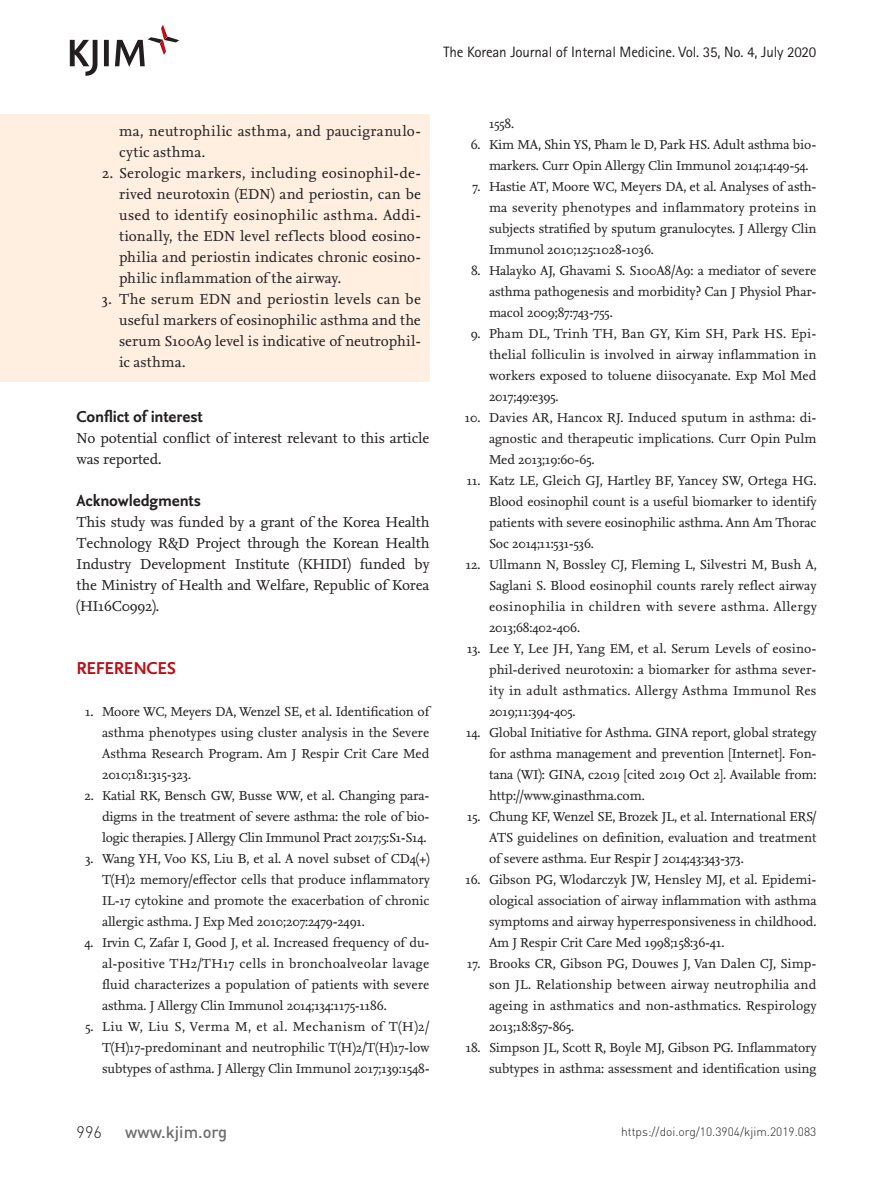
<style>
.page{position:relative;width:893px;height:1191px;background:#fff}
.page>*{position:absolute;margin:0;border:0;box-sizing:border-box;transform-origin:0 0}
.제목1{font:700 18px "Nexus Sans";letter-spacing:-.025em;color:#bb1018}
.제목2{font:700 16.5px "Nexus Sans";letter-spacing:-.01em;color:#231f20}
.t1{font:500 16.5px "DIN Pro";color:#6c6d70}
.t2{font:300 16.5px "DIN Pro";color:#231f20}
.본문첫단락{font:15px/21px "Nexus Serif";letter-spacing:-.01em;color:#231f20;text-align:justify}
.t3{font:15px "Rotis Sans Serif Std";letter-spacing:-.01em;color:#231f20}
.본문첫단락-2{font:15px/21px "Nexus Serif";letter-spacing:.02em;color:#231f20}
.t4{font:13.5px/21px "Nexus Serif";letter-spacing:-.01em;color:#231f20;text-align:justify}
.t5{font:300 12px "DIN Pro";color:#231f20}
</style>
<div class="page">
<svg style="left:70px;top:25px;width:109px;height:51px"></svg>
<div style="left:0;top:114px;width:429px;height:268px;background:#feefe1"></div>
<p class="t3" style="left:443px;top:43px;width:374px">The Korean Journal of Internal Medicine. Vol. 35, No. 4, July 2020</p>
<p class="본문첫단락-2" style="left:119px;top:121px;width:303px">ma, neutrophilic asthma, and paucigranulo&shy;cytic asthma.</p>
<p class="본문첫단락" style="left:119px;top:163px;width:303px;text-indent:-17px">2. Serologic markers, including eosinophil-de&shy;rived neurotoxin (EDN) and periostin, can be used to identify eosinophilic asthma. Addi&shy;tionally, the EDN level ref lects blood eosino&shy;philia and periostin indicates chronic eosino&shy;philic inflammation of the airway.</p>
<p class="본문첫단락" style="left:119px;top:289px;width:303px;text-indent:-17px">3. The serum EDN and periostin levels can be useful markers of eosinophilic asthma and the serum S100A9 level is indicative of neutrophil&shy;ic asthma.</p>
<p class="제목2" style="left:77px;top:406px;width:128px">Conflict of interest</p>
<p class="본문첫단락" style="left:77px;top:427px;width:354px">No potential conflict of interest relevant to this article was reported.</p>
<p class="제목2" style="left:77px;top:490px;width:126px">Acknowledgments</p>
<p class="본문첫단락" style="left:77px;top:511px;width:354px">This study was funded by a grant of the Korea Health Technology R&amp;D Project through the Korean Health Industry Development Institute (KHIDI) funded by the Ministry of Health and Welfare, Republic of Korea (HI16C0992).</p>
<p class="제목1" style="left:77px;top:656px;width:101px">REFERENCES</p>
<p class="t4" style="left:102px;top:700px;width:329px;text-indent:-17px">1. Moore WC, Meyers DA, Wenzel SE, et al. Identification of asthma phenotypes using cluster analysis in the Severe Asthma Research Program. Am J Respir Crit Care Med 2010;181:315-323.</p>
<p class="t4" style="left:102px;top:784px;width:329px;text-indent:-17px">2. Katial RK, Bensch GW, Busse WW, et al. Changing para&shy;digms in the treatment of severe asthma: the role of bio&shy;logic therapies. J Allergy Clin Immunol Pract 2017;5:S1-S14.</p>
<p class="t4" style="left:102px;top:847px;width:329px;text-indent:-17px">3. Wang YH, Voo KS, Liu B, et al. A novel subset of CD4(+)<br>T(H)2 memory/effector cells that produce inflammatory IL-17 cytokine and promote the exacerbation of chronic allergic asthma. J Exp Med 2010;207:2479-2491.</p>
<p class="t4" style="left:102px;top:931px;width:329px;text-indent:-18px">4. Irvin C, Zafar I, Good J, et al. Increased frequency of du&shy;al-positive TH2/TH17 cells in bronchoalveolar lavage fluid characterizes a population of patients with severe asthma. J Allergy Clin Immunol 2014;134:1175-1186.</p>
<p class="t4" style="left:102px;top:1015px;width:329px;text-indent:-17px">5. Liu W, Liu S, Verma M, et al. Mechanism of T(H)2/ T(H)17-predominant and neutrophilic T(H)2/T(H)17-low subtypes of asthma. J Allergy Clin Immunol 2017;139:1548-</p>
<p class="t4" style="left:489px;top:112px;width:27px">1558.</p>
<p class="t4" style="left:489px;top:133px;width:329px;text-indent:-18px">6. Kim MA, Shin YS, Pham le D, Park HS. Adult asthma bio&shy;markers. Curr Opin Allergy Clin Immunol 2014;14:49-54.</p>
<p class="t4" style="left:489px;top:175px;width:329px;text-indent:-17px">7. Hastie AT, Moore WC, Meyers DA, et al. Analyses of asth&shy;ma severity phenotypes and inflammatory proteins in subjects stratified by sputum granulocytes. J Allergy Clin Immunol 2010;125:1028-1036.</p>
<p class="t4" style="left:489px;top:259px;width:329px;text-indent:-18px">8. Halayko AJ, Ghavami S. S100A8/A9: a mediator of severe asthma pathogenesis and morbidity? Can J Physiol Phar&shy;macol 2009;87:743-755.</p>
<p class="t4" style="left:489px;top:322px;width:329px;text-indent:-18px">9. Pham DL, Trinh TH, Ban GY, Kim SH, Park HS. Epi&shy;thelial folliculin is involved in airway inflammation in workers exposed to toluene diisocyanate. Exp Mol Med 2017;49:e395.</p>
<p class="t4" style="left:489px;top:406px;width:329px;text-indent:-24px">10. Davies AR, Hancox RJ. Induced sputum in asthma: di&shy;agnostic and therapeutic implications. Curr Opin Pulm Med 2013;19:60-65.</p>
<p class="t4" style="left:489px;top:469px;width:329px;text-indent:-22px">11. Katz LE, Gleich GJ, Hartley BF, Yancey SW, Ortega HG.<br>Blood eosinophil count is a useful biomarker to identify patients with severe eosinophilic asthma. Ann Am Thorac Soc 2014;11:531-536.</p>
<p class="t4" style="left:489px;top:553px;width:329px;text-indent:-23px">12. Ullmann N, Bossley CJ, Fleming L, Silvestri M, Bush A, Saglani S. Blood eosinophil counts rarely reflect airway eosinophilia in children with severe asthma. Allergy 2013;68:402-406.</p>
<p class="t4" style="left:489px;top:637px;width:329px;text-indent:-22px">13. Lee Y, Lee JH, Yang EM, et al. Serum Levels of eosino&shy;phil-derived neurotoxin: a biomarker for asthma sever&shy;ity in adult asthmatics. Allergy Asthma Immunol Res 2019;11:394-405.</p>
<p class="t4" style="left:489px;top:721px;width:329px;text-indent:-23px">14. Global Initiative for Asthma. GINA report, global strategy for asthma management and prevention [Internet]. Fon&shy;tana (WI): GINA, c2019 [cited 2019 Oct 2]. Available from: http://www.ginasthma.com.</p>
<p class="t4" style="left:489px;top:805px;width:329px;text-indent:-22px">15. Chung KF, Wenzel SE, Brozek JL, et al. International ERS/ ATS guidelines on definition, evaluation and treatment of severe asthma. Eur Respir J 2014;43:343-373.</p>
<p class="t4" style="left:489px;top:868px;width:329px;text-indent:-24px">16. Gibson PG, Wlodarczyk JW, Hensley MJ, et al. Epidemi&shy;ological association of airway inflammation with asthma symptoms and airway hyperresponsiveness in childhood.<br>Am J Respir Crit Care Med 1998;158:36-41.</p>
<p class="t4" style="left:489px;top:952px;width:329px;text-indent:-22px">17. Brooks CR, Gibson PG, Douwes J, Van Dalen CJ, Simp&shy;son JL. Relationship between airway neutrophilia and ageing in asthmatics and non-asthmatics. Respirology 2013;18:857-865.</p>
<p class="t4" style="left:466px;top:1036px;width:352px;text-align:right">18. Simpson JL, Scott R, Boyle MJ, Gibson PG. Inflammatory subtypes in asthma: assessment and identification using</p>
<p class="t2" style="left:77px;top:1120px;width:27px">996</p>
<p class="t1" style="left:125px;top:1120px;width:104px">www.kjim.org</p>
<p class="t5" style="left:621px;top:1123px;width:197px">https://doi.org/10.3904/kjim.2019.083</p>
</div>
